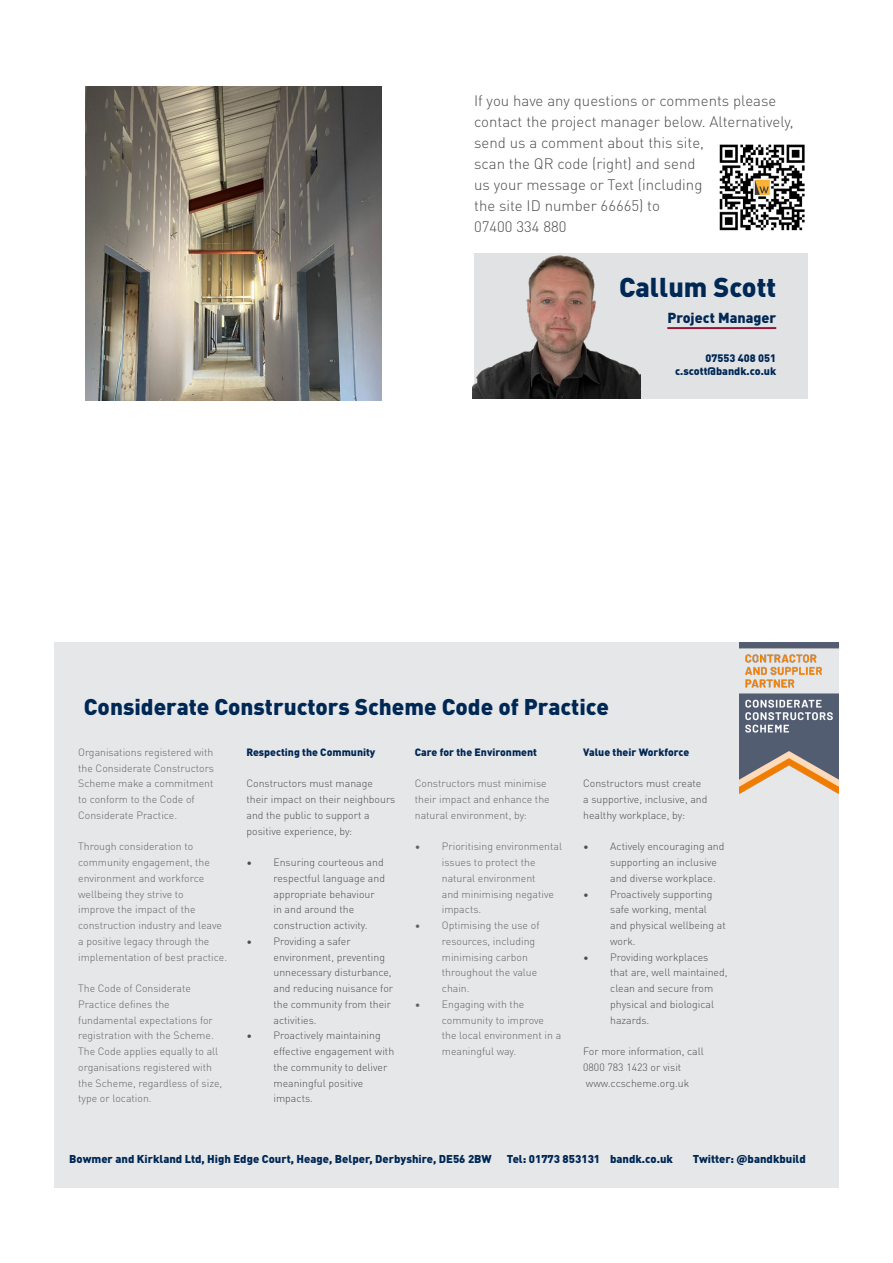
<style>
.page{position:relative;width:893px;height:1263px;background:#fff}
.page>*{position:absolute;margin:0;border:0;box-sizing:border-box;transform-origin:0 0}
.Sub_Header_not_on_Grid{font:900 26.85px "DINOT";color:#002855}
.Sub_Header{font:900 22.5px "DINOT";color:#002855}
.Main_Text{font:300 15px/21px "DINOT";color:#4b4c4d}
.Job_Title_Underlined{font:900 14.4px "DINOT";color:#002855}
.Address_Bar{font:900 11.25px "DINOT";color:#002855}
.Contact_Details{font:900 10.8px "DINOT";color:#002855}
.t1{font:300 10.5px/15.8px "DINOT";color:#636366}
.t2{font:300 10.5px/15.8px "DINOT";color:#4b4c4d}
.t3{font:900 10.5px "DINOT";color:#002855}
</style>
<div class="page">
<img style="left:719px;top:144px;width:86px;height:87px">
<div style="left:474px;top:254px;width:334px;height:145px;background:#e1e2e4"></div>
<hr style="left:667px;top:327px;width:109px;height:2px;background:#911436">
<img style="left:472px;top:253px;width:168px;height:146px">
<div style="left:54px;top:642px;width:785px;height:545px;background:#e6e7e9"></div>
<img style="left:740px;top:642px;width:99px;height:151px">
<img style="left:86px;top:86px;width:295px;height:314px">
<p class="Main_Text" style="left:474px;top:89px;width:321px">If you have any questions or comments please contact the project manager below. Alternatively, send us a comment about this site,<br>scan the QR code (right) and send<br>us your message or Text (including<br>the site ID number 66665) to</p>
<p class="Main_Text" style="left:474px;top:215px;width:94px">07400 334 880</p>
<p class="Sub_Header_not_on_Grid" style="left:619px;top:266px;width:159px">Callum Scott</p>
<p class="Job_Title_Underlined" style="left:667px;top:306px;width:110px">Project Manager</p>
<p class="Contact_Details" style="left:706px;top:350px;width:72px">07553 408 051</p>
<p class="Contact_Details" style="left:675px;top:363px;width:103px">c.scott@bandk.co.uk</p>
<p class="Sub_Header" style="left:84px;top:689px;width:527px">Considerate Constructors Scheme Code of Practice</p>
<p class="t1" style="left:78px;top:743px;width:137px">Organisations registered with the Considerate Constructors<br>Scheme make a commitment to conform to the Code of<br>Considerate Practice.</p>
<p class="t1" style="left:78px;top:838px;width:150px">Through consideration to community engagement, the environment and workforce wellbeing they strive to<br>improve the impact of the construction industry and leave a positive legacy through the implementation of best practice.</p>
<p class="t1" style="left:78px;top:979px;width:146px">The Code of Considerate<br>Practice defines the fundamental expectations for registration with the Scheme.<br>The Code applies equally to all organisations registered with the Scheme, regardless of size, type or location.</p>
<p class="t3" style="left:246px;top:743px;width:130px">Respecting the Community</p>
<p class="t2" style="left:246px;top:775px;width:150px">Constructors must manage their impact on their neighbours and the public to support a positive experience, by:</p>
<p class="t2" style="left:273px;top:853px;width:113px;text-indent:-27px">• Ensuring courteous and respectful language and appropriate behaviour in and around the construction activity.</p>
<p class="t2" style="left:273px;top:932px;width:121px;text-indent:-27px">• Providing a safer environment, preventing unnecessary disturbance, and reducing nuisance for the community from their activities.</p>
<p class="t2" style="left:273px;top:1027px;width:122px;text-indent:-27px">• Proactively maintaining effective engagement with the community to deliver meaningful positive impacts.</p>
<p class="t3" style="left:415px;top:743px;width:124px">Care for the Environment</p>
<p class="t1" style="left:415px;top:775px;width:136px">Constructors must minimise their impact and enhance the natural environment, by:</p>
<p class="t1" style="left:442px;top:838px;width:122px;text-indent:-27px">• Prioritising environmental issues to protect the natural environment<br>and minimising negative impacts.</p>
<p class="t1" style="left:442px;top:916px;width:99px;text-indent:-27px">• Optimising the use of resources, including minimising carbon throughout the value chain.</p>
<p class="t1" style="left:442px;top:995px;width:121px;text-indent:-27px">• Engaging with the community to improve the local environment in a meaningful way.</p>
<p class="t3" style="left:583px;top:743px;width:108px">Value their Workforce</p>
<p class="t2" style="left:583px;top:775px;width:126px">Constructors must create a supportive, inclusive, and healthy workplace, by:</p>
<p class="t2" style="left:610px;top:838px;width:116px;text-indent:-27px">• Actively encouraging and supporting an inclusive and diverse workplace.</p>
<p class="t2" style="left:610px;top:885px;width:117px;text-indent:-27px">• Proactively supporting safe working, mental and physical wellbeing at work.</p>
<p class="t2" style="left:610px;top:948px;width:119px;text-indent:-27px">• Providing workplaces that are, well maintained, clean and secure from physical and biological hazards.</p>
<p class="t2" style="left:583px;top:1042px;width:122px">For more information, call</p>
<p class="t2" style="left:583px;top:1058px;width:100px">0800 783 1423 or visit</p>
<p class="t2" style="left:586px;top:1074px;width:105px">www.ccscheme.org.uk</p>
<p class="Address_Bar" style="left:69px;top:1150px;width:424px">Bowmer and Kirkland Ltd, High Edge Court, Heage, Belper, Derbyshire, DE56 2BW</p>
<p class="Address_Bar" style="left:507px;top:1150px;width:168px">Tel: 01773 853131 bandk.co.uk</p>
<p class="Address_Bar" style="left:693px;top:1150px;width:114px">Twitter: @bandkbuild</p>
</div>
